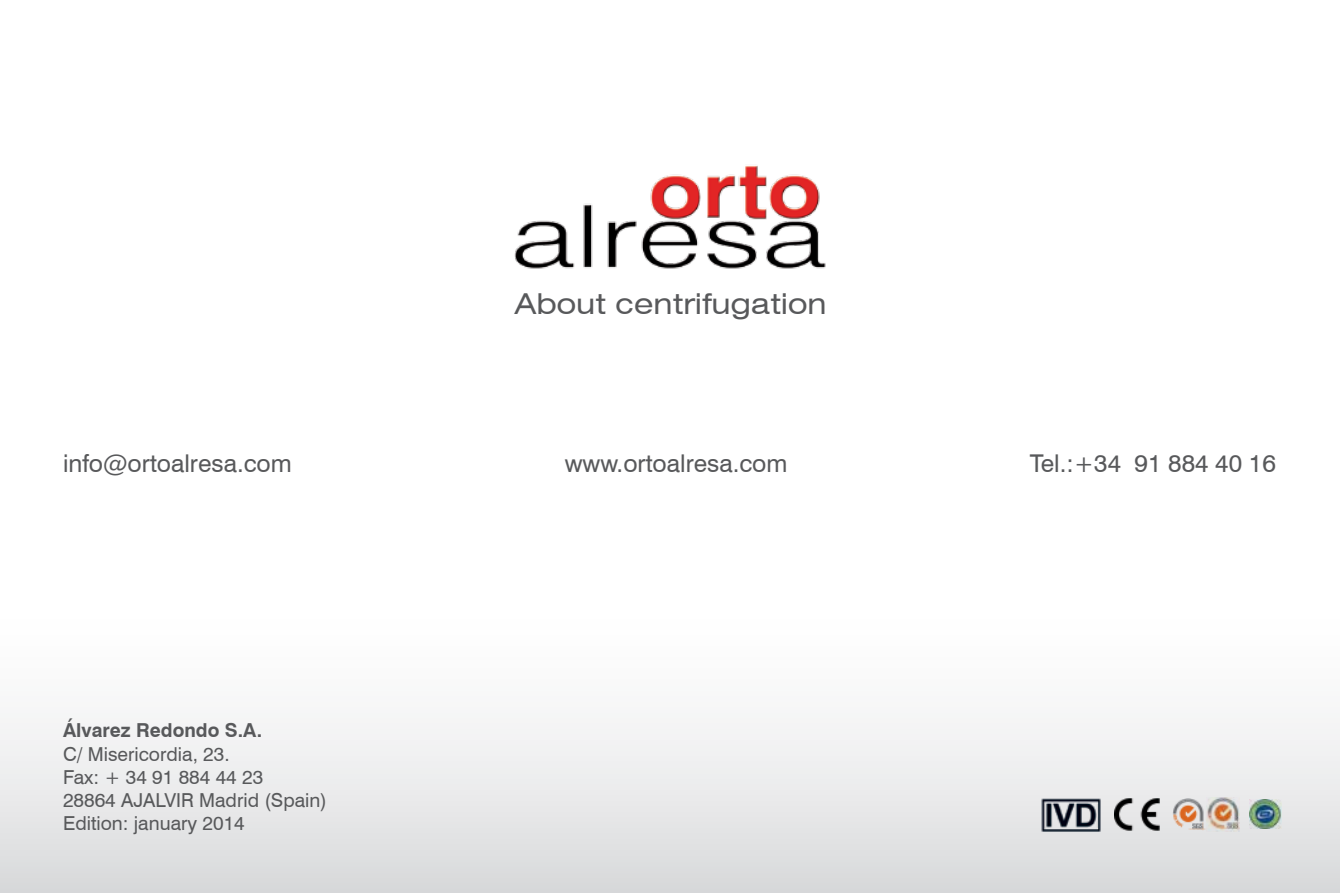
<style>
.page{position:relative;width:1340px;height:893px;background:#fff}
.page>*{position:absolute;margin:0;border:0;box-sizing:border-box;transform-origin:0 0}
.t1{font:expanded 28.88px "Swiss 721 BT";color:#58595b}
.t2{font:24.5px "Swiss 721 BT";color:#58595b}
.t3{font:19.25px/23.1px "Swiss 721 BT";color:#58595b}
.t4{font:700 19.25px "Swiss 721 BT";color:#58595b}
</style>
<div class="page">
<div style="left:0;top:593px;width:1339px;height:300px;background:linear-gradient(to bottom,#fff,#dbdcdd)"></div>
<img style="left:514px;top:165px;width:312px;height:104px">
<img style="left:1249px;top:799px;width:32px;height:30px">
<img style="left:1114px;top:797px;width:53px;height:34px">
<img style="left:1035px;top:795px;width:71px;height:42px">
<img style="left:1172px;top:797px;width:67px;height:34px">
<h1 class="t1" style="left:514px;top:287px;width:314px">About centrifugation</h1>
<p class="t2" style="left:63px;top:449px;width:230px">info@ortoalresa.com</p>
<p class="t2" style="left:564px;top:449px;width:224px">www.ortoalresa.com</p>
<p class="t2" style="left:1029px;top:449px;width:247px">Tel.:+34 91 884 40 16</p>
<p class="t4" style="left:63px;top:719px;width:201px">Álvarez Redondo S.A.</p>
<p class="t3" style="left:63px;top:742px;width:265px">C/ Misericordia, 23.<br>Fax: + 34 91 884 44 23<br>28864 AJALVIR Madrid (Spain)<br>Edition: january 2014</p>
</div>
